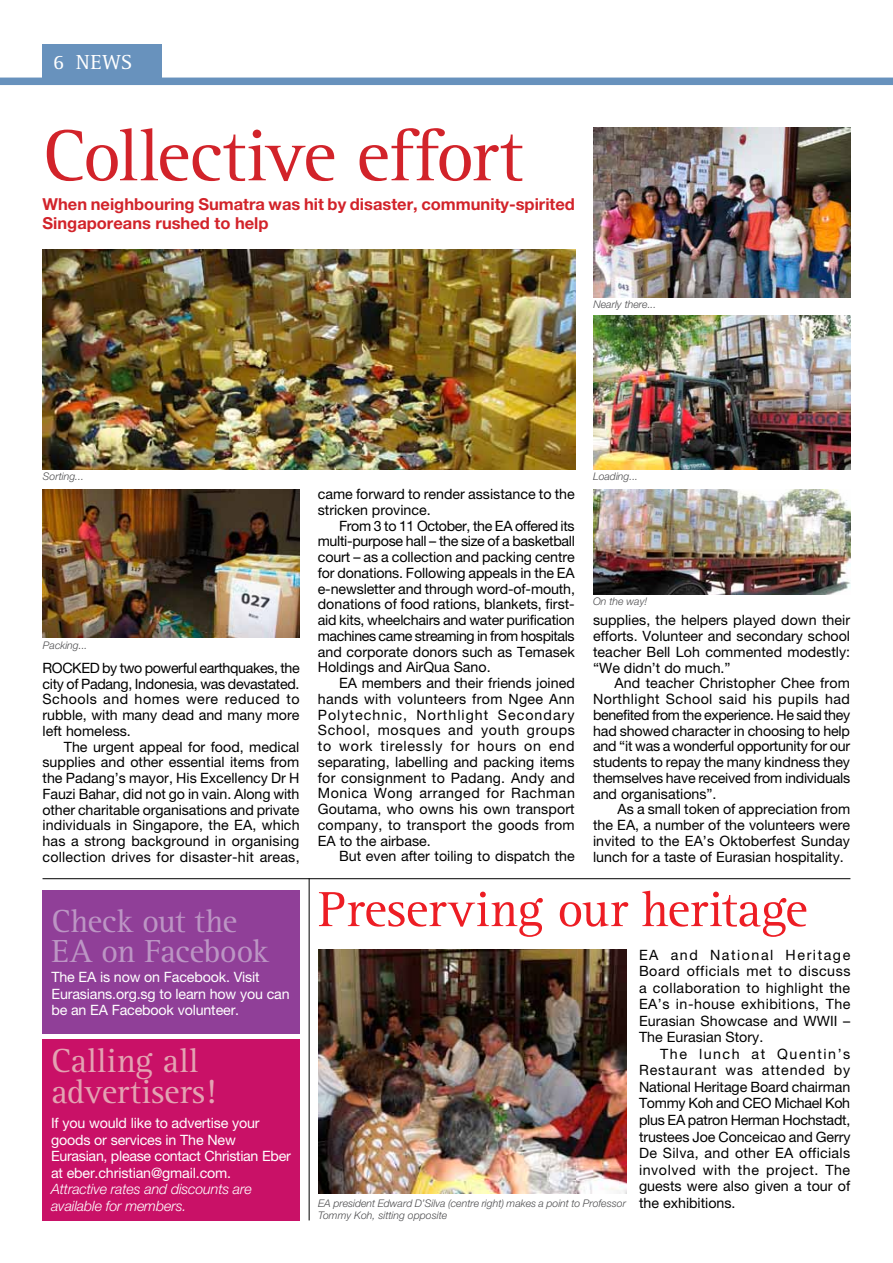
<style>
.page{position:relative;width:893px;height:1263px;background:#fff}
.page>*{position:absolute;margin:0;border:0;box-sizing:border-box;transform-origin:0 0}
.t1{font:75px "Rotis Serif";letter-spacing:-.015em;color:#d2232a}
.t2{font:51px "Rotis Serif";letter-spacing:-.005em;color:#ed1d24}
.t3{font:34.5px/31.5px "Rotis Serif";letter-spacing:.005em;color:#e3a3b2}
.t4{font:33px/30px "Rotis Serif";letter-spacing:-.02em;color:#bc95c4}
.t5{font:21px "Rotis Serif";color:#fff}
.t6{font:700 16.5px/19.5px "Helvetica Neue LT Pro";color:#d2232a}
.t7{font:14.25px/15.8px "Helvetica Neue LT Pro";color:#000;text-align:justify}
.t8{font:14.25px/16.5px "Helvetica Neue LT Pro";letter-spacing:-.01em;color:#fff}
.t9{font:italic 300 14.25px/16.5px "Helvetica Neue LT Pro";letter-spacing:-.01em;color:#fff}
.t10{font:italic 300 10.5px/12px "Helvetica Neue LT Pro";color:#4d4d4f}
.s1{font-weight:400;font-style:normal;font-size:14.25px;color:#000}
</style>
<div class="page">
<div style="left:0;top:78px;width:893px;height:7px;background:#6892bd"></div>
<img style="left:593px;top:316px;width:257px;height:154px">
<img style="left:593px;top:128px;width:257px;height:170px">
<hr style="left:309px;top:878px;width:1px;height:342px;background:#000">
<div style="left:43px;top:1039px;width:257px;height:181px;background:#c91167"></div>
<div style="left:43px;top:890px;width:257px;height:143px;background:#903f98"></div>
<img style="left:43px;top:249px;width:532px;height:221px">
<img style="left:43px;top:489px;width:257px;height:148px">
<img style="left:593px;top:489px;width:257px;height:105px">
<img style="left:318px;top:950px;width:308px;height:243px">
<hr style="left:43px;top:878px;width:807px;height:1px;background:#000">
<div style="left:43px;top:44px;width:119px;height:37px;background:#6892bd"></div>
<h3 class="t5" style="left:53px;top:50px;width:77px">6 News</h3>
<h1 class="t1" style="left:43px;top:113px;width:482px">Collective effort</h1>
<p class="t6" style="left:43px;top:194px;width:534px">When neighbouring Sumatra was hit by disaster, community-spirited<br>Singaporeans rushed to help</p>
<p class="t10" style="left:593px;top:298px;width:65px">Nearly there...</p>
<p class="t10" style="left:43px;top:470px;width:43px">Sorting...</p>
<p class="t10" style="left:43px;top:639px;width:46px">Packing...</p>
<p class="t7" style="left:43px;top:660px;width:20px">Rocked</p>
<p class="t7" style="left:43px;top:660px;width:259px;text-indent:60px">by two powerful earthquakes, the city of Padang, Indonesia, was devastated.<br>Schools and homes were reduced to rubble, with many dead and many more left homeless.</p>
<p class="t7" style="left:43px;top:738px;width:259px;text-indent:21px">The urgent appeal for food, medical supplies and other essential items from the Padang’s mayor, His Excellency Dr H Fauzi Bahar, did not go in vain. Along with other charitable organisations and private individuals in Singapore, the EA, which has a strong background in organising collection drives for disaster-hit areas,</p>
<p class="t7" style="left:318px;top:486px;width:259px">came forward to render assistance to the stricken province.</p>
<p class="t7" style="left:318px;top:518px;width:259px;text-indent:21px">From 3 to 11 October, the EA offered its multi-purpose hall – the size of a basketball court – as a collection and packing centre for donations. Following appeals in the EA e-newsletter and through word-of-mouth, donations of food rations, blankets, first&shy;aid kits, wheelchairs and water purification machines came streaming in from hospitals and corporate donors such as Temasek Holdings and AirQua Sano.</p>
<p class="t7" style="left:318px;top:675px;width:259px;text-indent:21px">EA members and their friends joined hands with volunteers from Ngee Ann Polytechnic, Northlight Secondary School, mosques and youth groups to work tirelessly for hours on end separating, labelling and packing items for consignment to Padang. Andy and Monica Wong arranged for Rachman Goutama, who owns his own transport company, to transport the goods from EA to the airbase.</p>
<p class="t7" style="left:339px;top:848px;width:237px">But even after toiling to dispatch the</p>
<p class="t10" style="left:593px;top:470px;width:47px">Loading...</p>
<p class="t10" style="left:593px;top:595px;width:56px">On the way!</p>
<p class="t7" style="left:593px;top:612px;width:259px">supplies, the helpers played down their efforts. Volunteer and secondary school teacher Bell Loh commented modestly: “We didn’t do much.”</p>
<p class="t7" style="left:593px;top:675px;width:259px;text-indent:21px">And teacher Christopher Chee from Northlight School said his pupils had benefited from the experience. He said they had showed character in choosing to help and “it was a wonderful opportunity for our students to repay the many kindness they themselves have received from individuals and organisations”.</p>
<p class="t7" style="left:593px;top:801px;width:259px;text-indent:24px">As a small token of appreciation from the EA, a number of the volunteers were invited to the EA’s Oktoberfest Sunday lunch for a taste of Eurasian hospitality.</p>
<h3 class="t4" style="left:51px;top:906px;width:219px">Check out the<br>EA on Facebook</h3>
<p class="t8" style="left:51px;top:969px;width:240px">The EA is now on Facebook. Visit<br>Eurasians.org.sg to learn how you can be an EA Facebook volunteer.</p>
<h3 class="t3" style="left:51px;top:1046px;width:167px">Calling all advertisers!</h3>
<p class="t8" style="left:51px;top:1115px;width:241px">If you would like to advertise your goods or services in The New Eurasian, please contact Christian Eber at eber.christian@gmail.com.</p>
<p class="t9" style="left:51px;top:1181px;width:202px">Attractive rates and discounts are available for members.</p>
<h2 class="t2" style="left:318px;top:880px;width:491px">Preserving our heritage</h2>
<p class="t7" style="left:639px;top:946px;width:213px;line-height:16.5px">EA and National Heritage Board officials met to discuss a collaboration to highlight the EA’s in-house exhibitions, The Eurasian Showcase and WWII – The Eurasian Story.</p>
<p class="t7" style="left:639px;top:1045px;width:213px;line-height:16.5px;text-indent:21px">The lunch at Quentin’s Restaurant was attended by National Heritage Board chairman Tommy Koh and CEO Michael Koh plus EA patron Herman Hochstadt, trustees Joe Conceicao and Gerry De Silva, and other EA officials involved with the project. The guests were also given a tour of</p>
<p class="t10" style="left:318px;top:1197px;width:419px">EA president Edward D’Silva (centre right) makes a point to Professor <span class="s1">the exhibitions.<br></span>Tommy Koh, sitting opposite</p>
</div>
